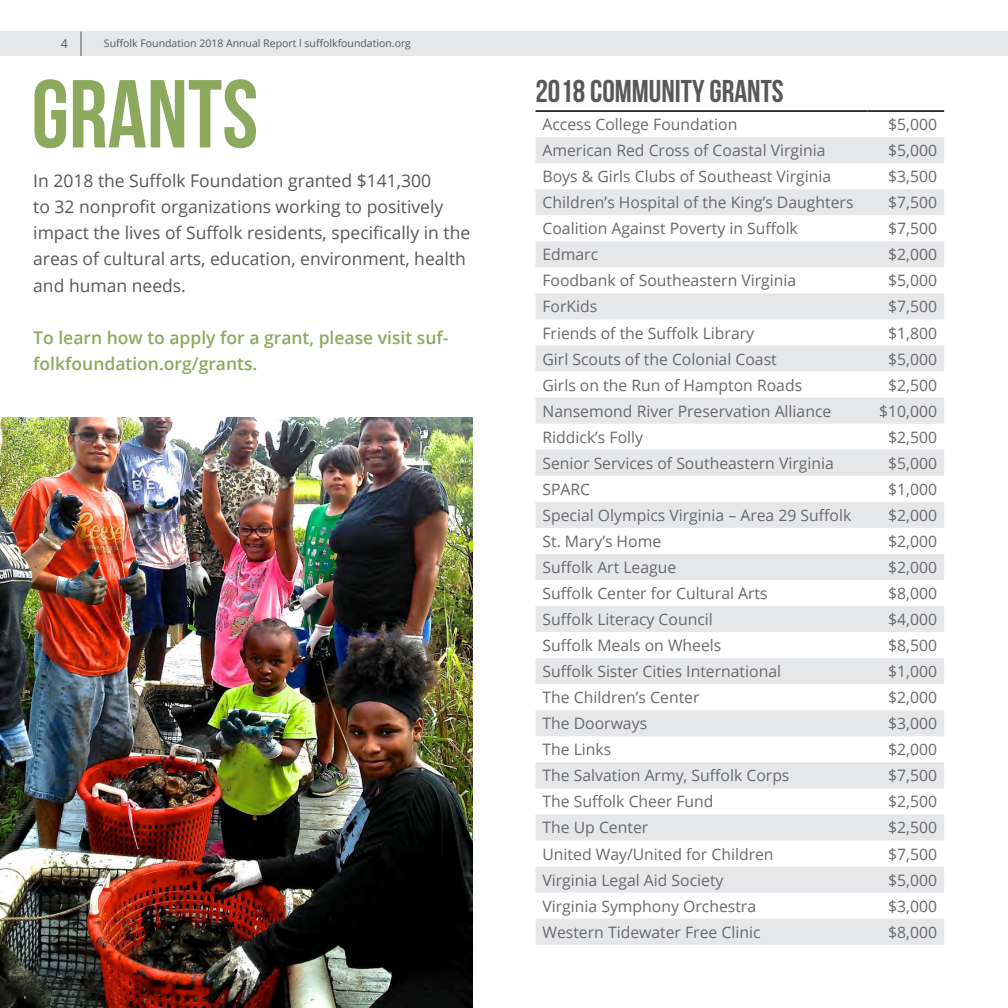
<style>
.page{position:relative;width:1008px;height:1008px;background:#fff}
.page>*{position:absolute;margin:0;border:0;box-sizing:border-box;transform-origin:0 0}
.Header_Dark{font:96.25px "Bebas Neue";color:#8da95e}
.SubMenu{font:31.5px "Bebas Neue";color:#57585a}
.Paragraph_Light{font:17.5px/26.2px "Open Sans";color:#57585a}
.Paragraph_Light-2{font:600 17.5px/26.2px "Open Sans";color:#8da95e}
.GOS_Text9pt_Service{font:15.75px "Open Sans";color:#69696c}
.t1{font:12.25px "Open Sans";color:#57585a}
.t2{font:10.5px "Open Sans";color:#57585a}
</style>
<div class="page">
<div style="left:0;top:32px;width:1008px;height:24px;background:#e6e7e9"></div>
<hr style="left:80px;top:31px;width:2px;height:25px;background:#939598">
<svg style="left:536px;top:137px;width:408px;height:808px;fill:#e8e9eb"></svg>
<hr style="left:536px;top:110px;width:332px;height:2px;background:#231f20">
<hr style="left:868px;top:110px;width:76px;height:2px;background:#231f20">
<img style="left:0;top:417px;width:472px;height:591px">
<p class="t1" style="left:61px;top:35px;width:9px">4</p>
<p class="t2" style="left:104px;top:36px;width:309px">Suffolk Foundation 2018 Annual Report l suffolkfoundation.org</p>
<p class="Header_Dark" style="left:32px;top:61px;width:228px">GRANTS</p>
<p class="Paragraph_Light" style="left:33px;top:167px;width:438px">In 2018 the Suffolk Foundation granted $141,300<br>to 32 nonprofit organizations working to positively impact the lives of Suffolk residents, specifically in the areas of cultural arts, education, environment, health and human needs.</p>
<p class="Paragraph_Light-2" style="left:33px;top:324px;width:417px">To learn how to apply for a grant, please visit suf&shy;folkfoundation.org/grants.</p>
<p class="SubMenu" style="left:536px;top:74px;width:250px">2018 COMMUNITY GRANTS</p>
<p class="GOS_Text9pt_Service" style="left:542px;top:114px;width:196px">Access College Foundation</p>
<p class="GOS_Text9pt_Service" style="left:888px;top:114px;width:50px">$5,000</p>
<p class="GOS_Text9pt_Service" style="left:542px;top:140px;width:285px">American Red Cross of Coastal Virginia</p>
<p class="GOS_Text9pt_Service" style="left:888px;top:140px;width:50px">$5,000</p>
<p class="GOS_Text9pt_Service" style="left:542px;top:166px;width:290px">Boys &amp; Girls Clubs of Southeast Virginia</p>
<p class="GOS_Text9pt_Service" style="left:888px;top:166px;width:50px">$3,500</p>
<p class="GOS_Text9pt_Service" style="left:542px;top:192px;width:313px">Children’s Hospital of the King’s Daughters</p>
<p class="GOS_Text9pt_Service" style="left:888px;top:192px;width:50px">$7,500</p>
<p class="GOS_Text9pt_Service" style="left:542px;top:218px;width:257px">Coalition Against Poverty in Suffolk</p>
<p class="GOS_Text9pt_Service" style="left:888px;top:218px;width:50px">$7,500</p>
<p class="GOS_Text9pt_Service" style="left:542px;top:244px;width:57px">Edmarc</p>
<p class="GOS_Text9pt_Service" style="left:888px;top:244px;width:50px">$2,000</p>
<p class="GOS_Text9pt_Service" style="left:542px;top:270px;width:255px">Foodbank of Southeastern Virginia</p>
<p class="GOS_Text9pt_Service" style="left:888px;top:270px;width:50px">$5,000</p>
<p class="GOS_Text9pt_Service" style="left:542px;top:296px;width:56px">ForKids</p>
<p class="GOS_Text9pt_Service" style="left:888px;top:296px;width:50px">$7,500</p>
<p class="GOS_Text9pt_Service" style="left:542px;top:322px;width:213px">Friends of the Suffolk Library</p>
<p class="GOS_Text9pt_Service" style="left:888px;top:322px;width:50px">$1,800</p>
<p class="GOS_Text9pt_Service" style="left:542px;top:348px;width:236px">Girl Scouts of the Colonial Coast</p>
<p class="GOS_Text9pt_Service" style="left:888px;top:348px;width:50px">$5,000</p>
<p class="GOS_Text9pt_Service" style="left:542px;top:374px;width:261px">Girls on the Run of Hampton Roads</p>
<p class="GOS_Text9pt_Service" style="left:888px;top:374px;width:50px">$2,500</p>
<p class="GOS_Text9pt_Service" style="left:542px;top:400px;width:290px">Nansemond River Preservation Alliance</p>
<p class="GOS_Text9pt_Service" style="left:879px;top:400px;width:59px">$10,000</p>
<p class="GOS_Text9pt_Service" style="left:542px;top:426px;width:102px">Riddick’s Folly</p>
<p class="GOS_Text9pt_Service" style="left:888px;top:426px;width:50px">$2,500</p>
<p class="GOS_Text9pt_Service" style="left:542px;top:452px;width:293px">Senior Services of Southeastern Virginia</p>
<p class="GOS_Text9pt_Service" style="left:888px;top:452px;width:50px">$5,000</p>
<p class="GOS_Text9pt_Service" style="left:542px;top:478px;width:49px">SPARC</p>
<p class="GOS_Text9pt_Service" style="left:888px;top:478px;width:50px">$1,000</p>
<p class="GOS_Text9pt_Service" style="left:542px;top:504px;width:310px">Special Olympics Virginia – Area 29 Suffolk</p>
<p class="GOS_Text9pt_Service" style="left:888px;top:504px;width:50px">$2,000</p>
<p class="GOS_Text9pt_Service" style="left:542px;top:530px;width:120px">St. Mary’s Home</p>
<p class="GOS_Text9pt_Service" style="left:888px;top:530px;width:50px">$2,000</p>
<p class="GOS_Text9pt_Service" style="left:542px;top:556px;width:135px">Suffolk Art League</p>
<p class="GOS_Text9pt_Service" style="left:888px;top:556px;width:50px">$2,000</p>
<p class="GOS_Text9pt_Service" style="left:542px;top:583px;width:227px">Suffolk Center for Cultural Arts</p>
<p class="GOS_Text9pt_Service" style="left:888px;top:583px;width:50px">$8,000</p>
<p class="GOS_Text9pt_Service" style="left:542px;top:609px;width:172px">Suffolk Literacy Council</p>
<p class="GOS_Text9pt_Service" style="left:888px;top:609px;width:50px">$4,000</p>
<p class="GOS_Text9pt_Service" style="left:542px;top:635px;width:180px">Suffolk Meals on Wheels</p>
<p class="GOS_Text9pt_Service" style="left:888px;top:635px;width:50px">$8,500</p>
<p class="GOS_Text9pt_Service" style="left:542px;top:661px;width:240px">Suffolk Sister Cities International</p>
<p class="GOS_Text9pt_Service" style="left:888px;top:661px;width:50px">$1,000</p>
<p class="GOS_Text9pt_Service" style="left:542px;top:687px;width:159px">The Children’s Center</p>
<p class="GOS_Text9pt_Service" style="left:888px;top:687px;width:50px">$2,000</p>
<p class="GOS_Text9pt_Service" style="left:542px;top:713px;width:106px">The Doorways</p>
<p class="GOS_Text9pt_Service" style="left:888px;top:713px;width:50px">$3,000</p>
<p class="GOS_Text9pt_Service" style="left:542px;top:739px;width:70px">The Links</p>
<p class="GOS_Text9pt_Service" style="left:888px;top:739px;width:50px">$2,000</p>
<p class="GOS_Text9pt_Service" style="left:542px;top:765px;width:249px">The Salvation Army, Suffolk Corps</p>
<p class="GOS_Text9pt_Service" style="left:888px;top:765px;width:50px">$7,500</p>
<p class="GOS_Text9pt_Service" style="left:542px;top:791px;width:173px">The Suffolk Cheer Fund</p>
<p class="GOS_Text9pt_Service" style="left:888px;top:791px;width:50px">$2,500</p>
<p class="GOS_Text9pt_Service" style="left:542px;top:817px;width:107px">The Up Center</p>
<p class="GOS_Text9pt_Service" style="left:888px;top:817px;width:50px">$2,500</p>
<p class="GOS_Text9pt_Service" style="left:542px;top:843px;width:233px">United Way/United for Children</p>
<p class="GOS_Text9pt_Service" style="left:888px;top:843px;width:50px">$7,500</p>
<p class="GOS_Text9pt_Service" style="left:542px;top:869px;width:183px">Virginia Legal Aid Society</p>
<p class="GOS_Text9pt_Service" style="left:888px;top:869px;width:50px">$5,000</p>
<p class="GOS_Text9pt_Service" style="left:542px;top:895px;width:215px">Virginia Symphony Orchestra</p>
<p class="GOS_Text9pt_Service" style="left:888px;top:895px;width:50px">$3,000</p>
<p class="GOS_Text9pt_Service" style="left:542px;top:921px;width:220px">Western Tidewater Free Clinic</p>
<p class="GOS_Text9pt_Service" style="left:888px;top:921px;width:50px">$8,000</p>
</div>
